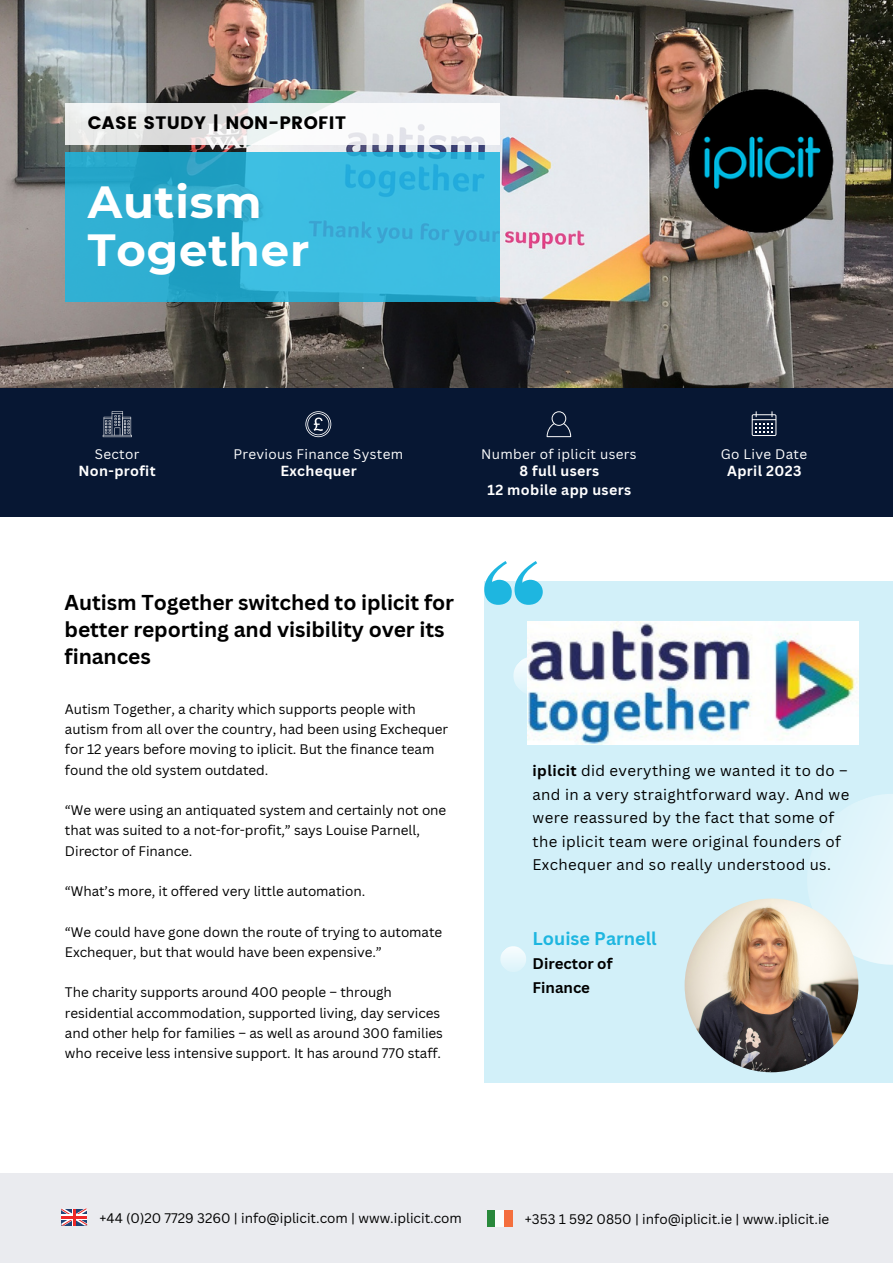
<style>
.page{position:relative;width:893px;height:1264px;background:#fff}
.page>*{position:absolute;margin:0;border:0;box-sizing:border-box;transform-origin:0 0}
.t1{font:700 45px/48.3px "Montserrat";letter-spacing:.02em;color:#fff}
.t2{font:700 21px/27px "Canva Sans";letter-spacing:-.005em;color:#000}
.t3{font:18px "Poppins";letter-spacing:.02em;color:#000}
.t4{font:700 18px "Canva Sans";color:#1eb6e0}
.t5{font:15px/23.5px "Canva Sans";letter-spacing:.025em;color:#000}
.t6{font:700 15px "Canva Sans";color:#000}
.t7{font:700 14.25px "Canva Sans";letter-spacing:.025em;color:#fff}
.t8{font:13.5px/20.2px "Canva Sans";letter-spacing:-.005em;color:#000}
.t9{font:13.5px "Canva Sans";letter-spacing:.025em;color:#fff}
.s1{font-weight:700}
</style>
<div class="page">
<div style="left:484px;top:581px;width:408px;height:501px;background:#d2f0f9"></div>
<svg style="left:810px;top:794px;width:82px;height:195px"></svg>
<svg style="left:513px;top:657px;width:14px;height:35px"></svg>
<svg style="left:484px;top:561px;width:58px;height:44px"></svg>
<img style="left:0;top:0;width:892px;height:388px">
<div style="left:0;top:388px;width:892px;height:129px;background:#071733"></div>
<svg style="left:546px;top:411px;width:25px;height:26px"></svg>
<svg style="left:103px;top:411px;width:29px;height:26px"></svg>
<svg style="left:305px;top:411px;width:26px;height:26px"></svg>
<svg style="left:751px;top:411px;width:25px;height:25px"></svg>
<svg style="left:65px;top:152px;width:434px;height:150px;background:#32b2d6"></svg>
<svg style="left:65px;top:103px;width:434px;height:42px"></svg>
<img style="left:688px;top:89px;width:145px;height:145px">
<img style="left:684px;top:898px;width:174px;height:174px;border-radius:50%">
<svg style="left:500px;top:946px;width:26px;height:24px"></svg>
<div style="left:0;top:1173px;width:892px;height:89px;background:#eaebef"></div>
<div style="left:486px;top:1209px;width:9px;height:17px;background:#29893b"></div>
<div style="left:504px;top:1209px;width:8px;height:17px;background:#f46f3d"></div>
<div style="left:495px;top:1209px;width:9px;height:17px;background:#fafdfa"></div>
<svg style="left:61px;top:1208px;width:26px;height:17px"></svg>
<img style="left:527px;top:621px;width:331px;height:123px">
<p class="t3" style="left:88px;top:112px;width:260px">CASE STUDY | NON-PROFIT</p>
<p class="t1" style="left:88px;top:178px;width:223px">Autism<br>Together</p>
<p class="t9" style="left:95px;top:445px;width:46px">Sector</p>
<p class="t7" style="left:78px;top:461px;width:79px">Non-profit</p>
<p class="t9" style="left:233px;top:445px;width:171px">Previous Finance System</p>
<p class="t7" style="left:280px;top:460px;width:78px">Exchequer</p>
<p class="t9" style="left:481px;top:445px;width:157px">Number of iplicit users</p>
<p class="t7" style="left:519px;top:460px;width:81px">8 full users</p>
<p class="t7" style="left:487px;top:480px;width:145px">12 mobile app users</p>
<p class="t9" style="left:720px;top:445px;width:88px">Go Live Date</p>
<p class="t7" style="left:727px;top:460px;width:76px">April 2023</p>
<p class="t2" style="left:65px;top:588px;width:391px">Autism Together switched to iplicit for better reporting and visibility over its finances</p>
<p class="t8" style="left:65px;top:698px;width:384px">Autism Together, a charity which supports people with autism from all over the country, had been using Exchequer for 12 years before moving to iplicit. But the finance team found the old system outdated.</p>
<p class="t8" style="left:65px;top:799px;width:383px">“We were using an antiquated system and certainly not one that was suited to a not-for-profit,” says Louise Parnell,<br>Director of Finance.</p>
<p class="t8" style="left:65px;top:880px;width:302px">“What’s more, it offered very little automation.</p>
<p class="t8" style="left:65px;top:921px;width:379px">“We could have gone down the route of trying to automate<br>Exchequer, but that would have been expensive.”</p>
<p class="t8" style="left:65px;top:981px;width:379px">The charity supports around 400 people – through residential accommodation, supported living, day services and other help for families – as well as around 300 families who receive less intensive support. It has around 770 staff.</p>
<p class="t5" style="left:532px;top:758px;width:318px"><span class="s1">iplicit</span> did everything we wanted it to do – and in a very straightforward way. And we were reassured by the fact that some of the iplicit team were original founders of Exchequer and so really understood us.</p>
<p class="t4" style="left:532px;top:925px;width:126px">Louise Parnell</p>
<p class="t6" style="left:532px;top:953px;width:81px">Director of</p>
<p class="t6" style="left:532px;top:976px;width:59px">Finance</p>
<p class="t8" style="left:99px;top:1207px;width:364px">+44 (0)20 7729 3260 | info@iplicit.com | www.iplicit.com</p>
<p class="t8" style="left:525px;top:1208px;width:306px">+353 1 592 0850 | info@iplicit.ie | www.iplicit.ie</p>
</div>
